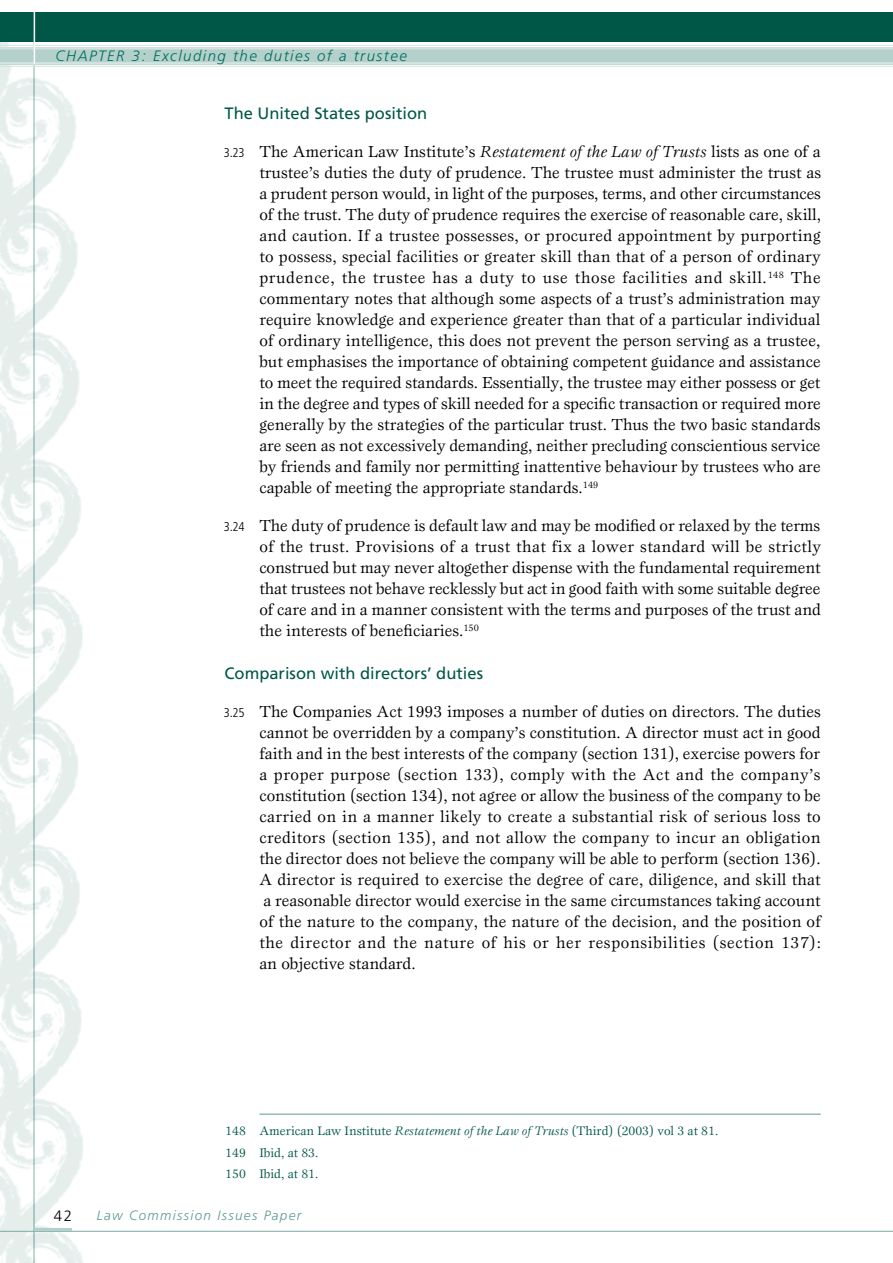
<style>
.page{position:relative;width:893px;height:1263px;background:#fff}
.page>*{position:absolute;margin:0;border:0;box-sizing:border-box;transform-origin:0 0}
.t1{font:16.5px/21px "Esprit Maori";color:#000;text-align:justify}
.t2{font:16.5px "Frutiger Maori";color:#005747}
.t3{font:italic 300 15px "Frutiger Maori";letter-spacing:.1em;color:#006e60}
.t4{font:300 15px "Frutiger";color:#000}
.t5{font:italic 300 13.5px "Frutiger Maori";letter-spacing:.1em;color:#5c9a90}
.t6{font:12.75px/21.3px "Esprit Maori";color:#005747}
.s1{font-family:"Frutiger";font-weight:300;font-stretch:condensed;font-size:12.75px}
.s2{font-style:italic}
.s3{color:#005847}
</style>
<div class="page">
<img style="left:0;top:42px;width:84px;height:1221px">
<div style="left:0;top:12px;width:893px;height:30px;background:#005747"></div>
<svg style="left:0;top:45px;width:893px;height:22px;background:#c4dad5"></svg>
<hr style="left:34px;top:8px;width:1px;height:56px;background:#fff">
<hr style="left:259px;top:1114px;width:562px;height:1px;background:#5c9a90">
<hr style="left:0;top:1231px;width:893px;height:1px;background:#78aaa3">
<hr style="left:34px;top:1228px;width:38px;height:3px;background:#b4d0ca">
<p class="t3" style="left:56px;top:48px;width:353px">CHAPTER 3: Excluding the duties of a trustee</p>
<p class="t2" style="left:225px;top:104px;width:204px">The United States position</p>
<p class="t1" style="left:259px;top:141px;width:563px;text-indent:-36px"><span class="s1">3.23</span> The American Law Institute’s <span class="s2">Restatement of the Law of Trusts</span> lists as one of a trustee’s duties the duty of prudence. The trustee must administer the trust as a prudent person would, in light of the purposes, terms, and other circumstances of the trust. The duty of prudence requires the exercise of reasonable care, skill, and caution. If a trustee possesses, or procured appointment by purporting to possess, special facilities or greater skill than that of a person of ordinary prudence, the trustee has a duty to use those facilities and skill.<sup>148</sup> The commentary notes that although some aspects of a trust’s administration may require knowledge and experience greater than that of a particular individual of ordinary intelligence, this does not prevent the person serving as a trustee, but emphasises the importance of obtaining competent guidance and assistance to meet the required standards. Essentially, the trustee may either possess or get in the degree and types of skill needed for a specific transaction or required more generally by the strategies of the particular trust. Thus the two basic standards are seen as not excessively demanding, neither precluding conscientious service by friends and family nor permitting inattentive behaviour by trustees who are capable of meeting the appropriate standards.<sup>149</sup></p>
<p class="t1" style="left:259px;top:515px;width:563px;text-indent:-36px"><span class="s1">3.24</span> The duty of prudence is default law and may be modified or relaxed by the terms of the trust. Provisions of a trust that fix a lower standard will be strictly construed but may never altogether dispense with the fundamental requirement that trustees not behave recklessly but act in good faith with some suitable degree of care and in a manner consistent with the terms and purposes of the trust and the interests of beneficiaries.<sup>150</sup></p>
<p class="t2" style="left:225px;top:663px;width:260px">Comparison with directors’ duties</p>
<p class="t1" style="left:259px;top:700px;width:563px;text-indent:-36px"><span class="s1">3.25</span> The Companies Act 1993 imposes a number of duties on directors. The duties cannot be overridden by a company’s constitution. A director must act in good faith and in the best interests of the company (section 131), exercise powers for a proper purpose (section 133), comply with the Act and the company’s constitution (section 134), not agree or allow the business of the company to be carried on in a manner likely to create a substantial risk of serious loss to creditors (section 135), and not allow the company to incur an obligation the director does not believe the company will be able to perform (section 136).<br>A director is required to exercise the degree of care, diligence, and skill that a reasonable director would exercise in the same circumstances taking account of the nature to the company, the nature of the decision, and the position of the director and the nature of his or her responsibilities (section 137): an objective standard.</p>
<p class="t6" style="left:225px;top:1120px;width:494px"><span class="s3">148</span> American Law Institute <span class="s2">Restatement of the Law of Trusts</span> (Third) (2003) vol 3 at 81.<br><span class="s3">149</span> Ibid, at 83.<br><span class="s3">150</span> Ibid, at 81.</p>
<p class="t4" style="left:54px;top:1207px;width:20px">42</p>
<p class="t5" style="left:97px;top:1207px;width:206px">Law Commission Issues Paper</p>
</div>
